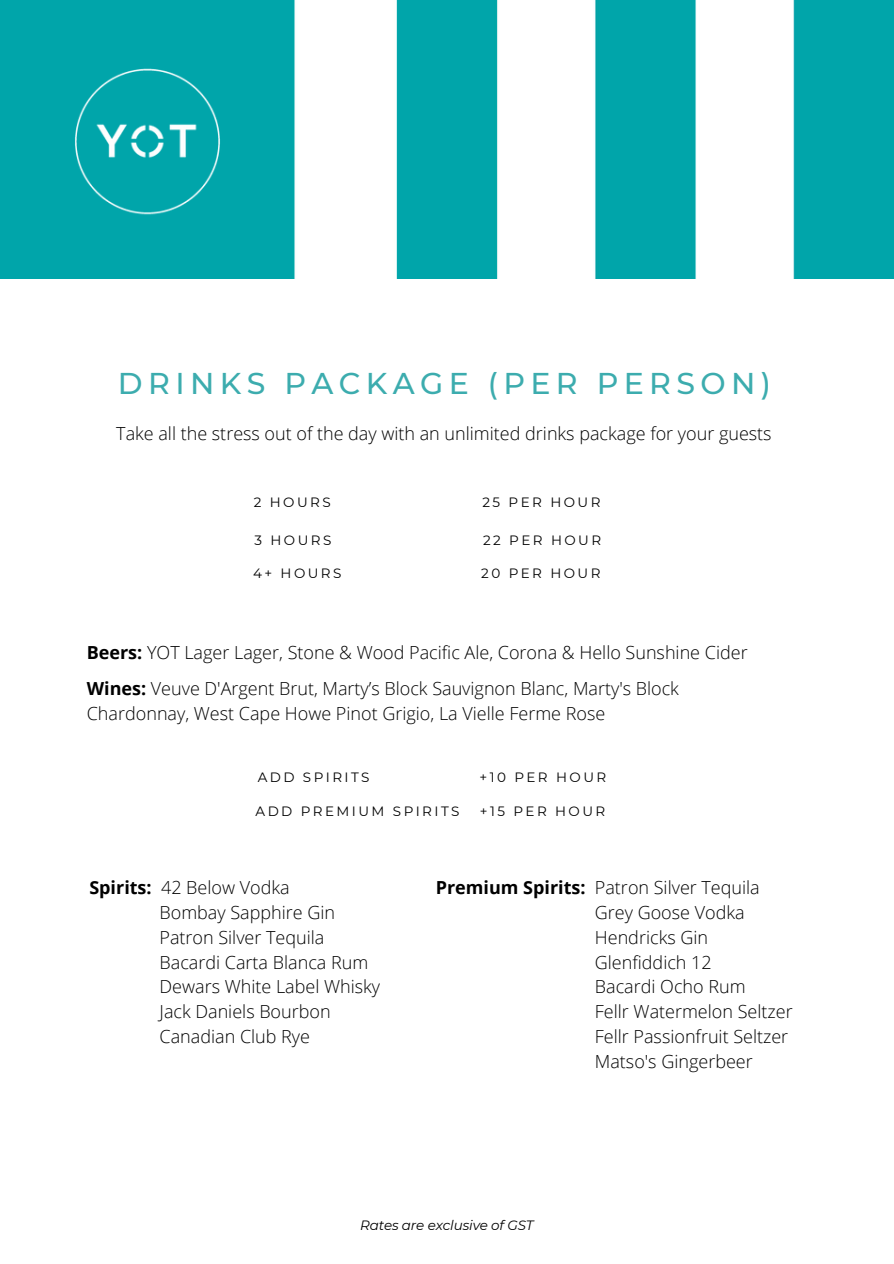
<style>
.page{position:relative;width:894px;height:1264px;background:#fff}
.page>*{position:absolute;margin:0;border:0;box-sizing:border-box;transform-origin:0 0}
.t1{font:500 30px "Montserrat";letter-spacing:.18em;color:#3cacae}
.t2{font:300 18px/24.8px "Open Sans";color:#000}
.t3{font:13.5px "Montserrat";letter-spacing:.18em;color:#000}
.t4{font:italic 13.5px "Montserrat";letter-spacing:-.01em;color:#000}
.s1{font-weight:700}
</style>
<div class="page">
<img style="left:0;top:0;width:893px;height:278px">
<img style="left:64px;top:64px;width:169px;height:152px">
<p class="t1" style="left:118px;top:365px;width:654px">DRINKS PACKAGE (PER PERSON)</p>
<h2 class="t2" style="left:116px;top:421px;width:656px">Take all the stress out of the day with an unlimited drinks package for your guests</h2>
<h1 class="t3" style="left:254px;top:494px;width:78px">2 HOURS</h1>
<h1 class="t3" style="left:482px;top:494px;width:119px">25 PER HOUR</h1>
<h2 class="t3" style="left:254px;top:531px;width:78px">3 HOURS</h2>
<h2 class="t3" style="left:483px;top:531px;width:119px">22 PER HOUR</h2>
<h3 class="t3" style="left:253px;top:565px;width:90px">4+ HOURS</h3>
<h3 class="t3" style="left:481px;top:565px;width:121px">20 PER HOUR</h3>
<h2 class="t2" style="left:87px;top:639px;width:662px"><span class="s1">Beers:</span> YOT Lager Lager, Stone &amp; Wood Pacific Ale, Corona &amp; Hello Sunshine Cider</h2>
<h3 class="t2" style="left:87px;top:676px;width:593px"><span class="s1">Wines:</span> Veuve D'Argent Brut, Marty’s Block Sauvignon Blanc, Marty's Block<br>Chardonnay, West Cape Howe Pinot Grigio, La Vielle Ferme Rose</h3>
<h3 class="t3" style="left:257px;top:769px;width:113px">ADD SPIRITS</h3>
<h3 class="t3" style="left:479px;top:769px;width:128px">+10 PER HOUR</h3>
<h3 class="t3" style="left:255px;top:803px;width:205px">ADD PREMIUM SPIRITS</h3>
<h3 class="t3" style="left:480px;top:803px;width:127px">+15 PER HOUR</h3>
<h3 class="t2" style="left:159px;top:875px;width:222px;text-indent:-70px"><span class="s1">Spirits:</span> 42 Below Vodka<br>Bombay Sapphire Gin<br>Patron Silver Tequila<br>Bacardi Carta Blanca Rum<br>Dewars White Label Whisky<br>Jack Daniels Bourbon<br>Canadian Club Rye</h3>
<h2 class="t2" style="left:594px;top:875px;width:199px;text-indent:-159px"><span class="s1">Premium Spirits:</span> Patron Silver Tequila<br>Grey Goose Vodka<br>Hendricks Gin<br>Glenfiddich 12<br>Bacardi Ocho Rum<br>Fellr Watermelon Seltzer<br>Fellr Passionfruit Seltzer</h2>
<p class="t2" style="left:594px;top:1048px;width:159px">Matso's Gingerbeer</p>
<p class="t4" style="left:360px;top:1216px;width:175px">Rates are exclusive of GST</p>
</div>
